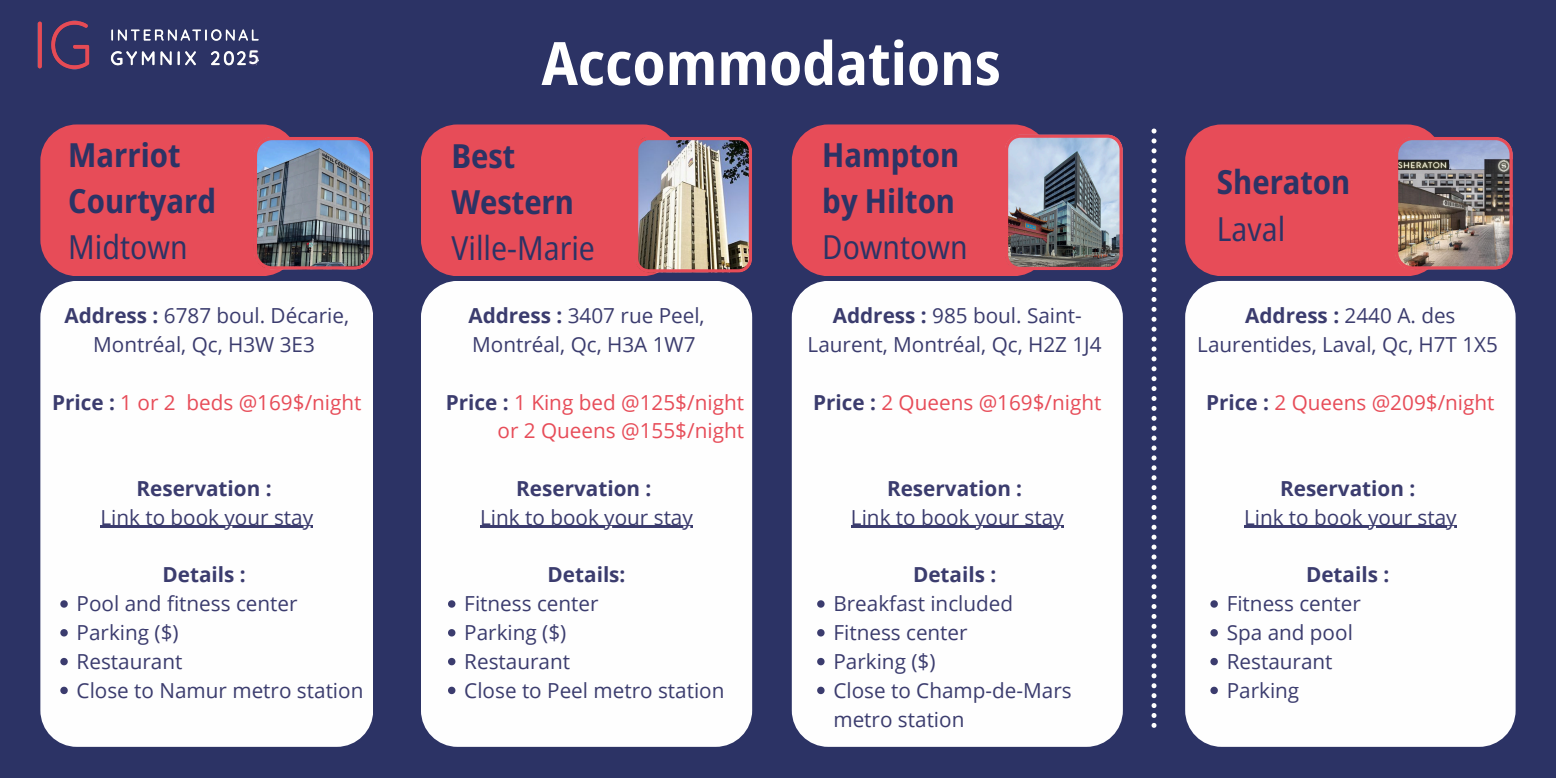
<style>
.page{position:relative;width:1556px;height:778px;background:#fff}
.page>*{position:absolute;margin:0;border:0;box-sizing:border-box;transform-origin:0 0}
.t1{font:700 semi-condensed 59.85px "Open Sans";color:#fff}
.t2{font:700 semi-condensed 33px/46.1px "Open Sans";color:#2c3365}
.t3{font:20.7px/28.8px "Open Sans";color:#3b3c6e;text-align:center}
.t4{font:20.7px/28.8px "Open Sans";color:#e74c58;text-align:right}
.t5{font:700 20.7px "Open Sans";color:#3b3c6e}
.t6{font:700 19.62px "Quicksand";color:#fff}
.s1{font-weight:400}
.s2{font-weight:700}
.s3{font-weight:700;color:#3b3c6e}
</style>
<div class="page">
<div style="left:0;top:0;width:1555px;height:778px;background:#2c3365"></div>
<div style="left:421px;top:124px;width:258px;height:152px;background:#e74c58;border-radius:36px"></div>
<div style="left:40px;top:124px;width:258px;height:152px;background:#e74c58;border-radius:36px"></div>
<div style="left:791px;top:124px;width:259px;height:152px;background:#e74c58;border-radius:36px"></div>
<div style="left:1185px;top:124px;width:258px;height:152px;background:#e74c58;border-radius:36px"></div>
<svg style="left:1151px;top:128px;width:5px;height:599px"></svg>
<div style="left:421px;top:281px;width:331px;height:465px;background:#fefefe;border-radius:36px"></div>
<img style="left:37px;top:20px;width:222px;height:50px">
<svg style="left:247px;top:48px;width:12px;height:19px"></svg>
<div style="left:40px;top:281px;width:333px;height:465px;background:#fefefe"></div>
<div style="left:791px;top:281px;width:331px;height:465px;background:#fefefe"></div>
<div style="left:1185px;top:281px;width:330px;height:465px;background:#fefefe;border-radius:36px"></div>
<img style="left:635px;top:137px;width:117px;height:136px">
<img style="left:254px;top:137px;width:119px;height:132px">
<img style="left:1395px;top:137px;width:117px;height:132px">
<img style="left:1005px;top:134px;width:117px;height:136px">
<hr style="left:480px;top:526px;width:213px;height:2px;background:#3b3c6e">
<svg style="left:448px;top:600px;width:7px;height:7px"></svg>
<svg style="left:448px;top:629px;width:7px;height:7px"></svg>
<svg style="left:448px;top:658px;width:7px;height:7px"></svg>
<svg style="left:448px;top:686px;width:7px;height:8px"></svg>
<hr style="left:100px;top:526px;width:213px;height:2px;background:#3b3c6e">
<svg style="left:60px;top:600px;width:8px;height:7px"></svg>
<svg style="left:60px;top:629px;width:8px;height:7px"></svg>
<svg style="left:60px;top:658px;width:8px;height:7px"></svg>
<svg style="left:60px;top:686px;width:8px;height:8px"></svg>
<hr style="left:851px;top:526px;width:212px;height:2px;background:#3b3c6e">
<svg style="left:817px;top:600px;width:7px;height:7px"></svg>
<svg style="left:817px;top:629px;width:7px;height:7px"></svg>
<svg style="left:817px;top:658px;width:7px;height:7px"></svg>
<svg style="left:817px;top:686px;width:7px;height:8px"></svg>
<hr style="left:1243px;top:526px;width:213px;height:2px;background:#3b3c6e">
<svg style="left:1210px;top:600px;width:7px;height:7px"></svg>
<svg style="left:1210px;top:629px;width:7px;height:7px"></svg>
<svg style="left:1210px;top:658px;width:7px;height:7px"></svg>
<svg style="left:1210px;top:686px;width:7px;height:8px"></svg>
<p class="t6" style="left:248px;top:45px;width:13px">5</p>
<p class="t1" style="left:541px;top:21px;width:461px">Accommodations</p>
<p class="t2" style="left:68px;top:131px;width:149px">Marriot<br>Courtyard<br><span class="s1">Midtown</span></p>
<h2 class="t2" style="left:822px;top:131px;width:147px">Hampton by Hilton<br><span class="s1">Downtown</span></h2>
<p class="t2" style="left:451px;top:132px;width:145px">Best<br>Western<br><span class="s1">Ville-Marie</span></p>
<p class="t3" style="left:64px;top:301px;width:286px"><span class="s2">Address :</span> 6787 boul. Décarie,<br>Montréal, Qc, H3W 3E3</p>
<h3 class="t4" style="left:52px;top:387px;width:311px"><span class="s3">Price :</span> 1 or 2 beds @169$/night</h3>
<p class="t5" style="left:136px;top:474px;width:137px">Reservation :</p>
<p class="t3" style="left:100px;top:502px;width:214px">Link to book your stay</p>
<p class="t5" style="left:162px;top:560px;width:85px">Details :</p>
<p class="t3" style="left:77px;top:589px;width:222px">Pool and fitness center</p>
<h2 class="t3" style="left:77px;top:617px;width:103px">Parking ($)</h2>
<p class="t3" style="left:77px;top:646px;width:107px">Restaurant</p>
<p class="t3" style="left:77px;top:675px;width:288px">Close to Namur metro station</p>
<p class="t3" style="left:468px;top:301px;width:238px;text-align:left"><span class="s2">Address :</span> 3407 rue Peel,<br>Montréal, Qc, H3A 1W7</p>
<p class="t4" style="left:446px;top:387px;width:300px"><span class="s3">Price :</span> 1 King bed @125$/night or 2 Queens @155$/night</p>
<p class="t5" style="left:516px;top:474px;width:137px">Reservation :</p>
<h1 class="t3" style="left:480px;top:502px;width:214px">Link to book your stay</h1>
<h2 class="t5" style="left:547px;top:560px;width:79px">Details:</h2>
<p class="t3" style="left:464px;top:589px;width:136px">Fitness center</p>
<p class="t3" style="left:464px;top:617px;width:104px">Parking ($)</p>
<p class="t3" style="left:464px;top:646px;width:107px">Restaurant</p>
<p class="t3" style="left:464px;top:675px;width:262px">Close to Peel metro station</p>
<p class="t3" style="left:807px;top:301px;width:295px"><span class="s2">Address :</span> 985 boul. Saint-<br>Laurent, Montréal, Qc, H2Z 1J4</p>
<p class="t4" style="left:813px;top:387px;width:290px"><span class="s3">Price :</span> 2 Queens @169$/night</p>
<p class="t5" style="left:887px;top:474px;width:137px">Reservation :</p>
<h3 class="t3" style="left:851px;top:502px;width:214px">Link to book your stay</h3>
<p class="t5" style="left:913px;top:560px;width:85px">Details :</p>
<p class="t3" style="left:833px;top:589px;width:181px">Breakfast included</p>
<p class="t3" style="left:833px;top:617px;width:136px">Fitness center</p>
<p class="t3" style="left:833px;top:646px;width:103px">Parking ($)</p>
<h2 class="t3" style="left:833px;top:675px;width:240px;text-align:left">Close to Champ-de-Mars metro station</h2>
<p class="t2" style="left:1216px;top:158px;width:135px">Sheraton<br><span class="s1">Laval</span></p>
<p class="t3" style="left:1197px;top:301px;width:302px"><span class="s2">Address :</span> 2440 A. des<br>Laurentides, Laval, Qc, H7T 1X5</p>
<p class="t4" style="left:1206px;top:387px;width:290px"><span class="s3">Price :</span> 2 Queens @209$/night</p>
<p class="t5" style="left:1279px;top:474px;width:137px">Reservation :</p>
<p class="t3" style="left:1243px;top:502px;width:214px">Link to book your stay</p>
<p class="t5" style="left:1305px;top:560px;width:85px">Details :</p>
<h3 class="t3" style="left:1226px;top:589px;width:136px">Fitness center</h3>
<p class="t3" style="left:1226px;top:617px;width:128px">Spa and pool</p>
<p class="t3" style="left:1226px;top:646px;width:107px">Restaurant</p>
<p class="t3" style="left:1226px;top:675px;width:74px">Parking</p>
</div>
